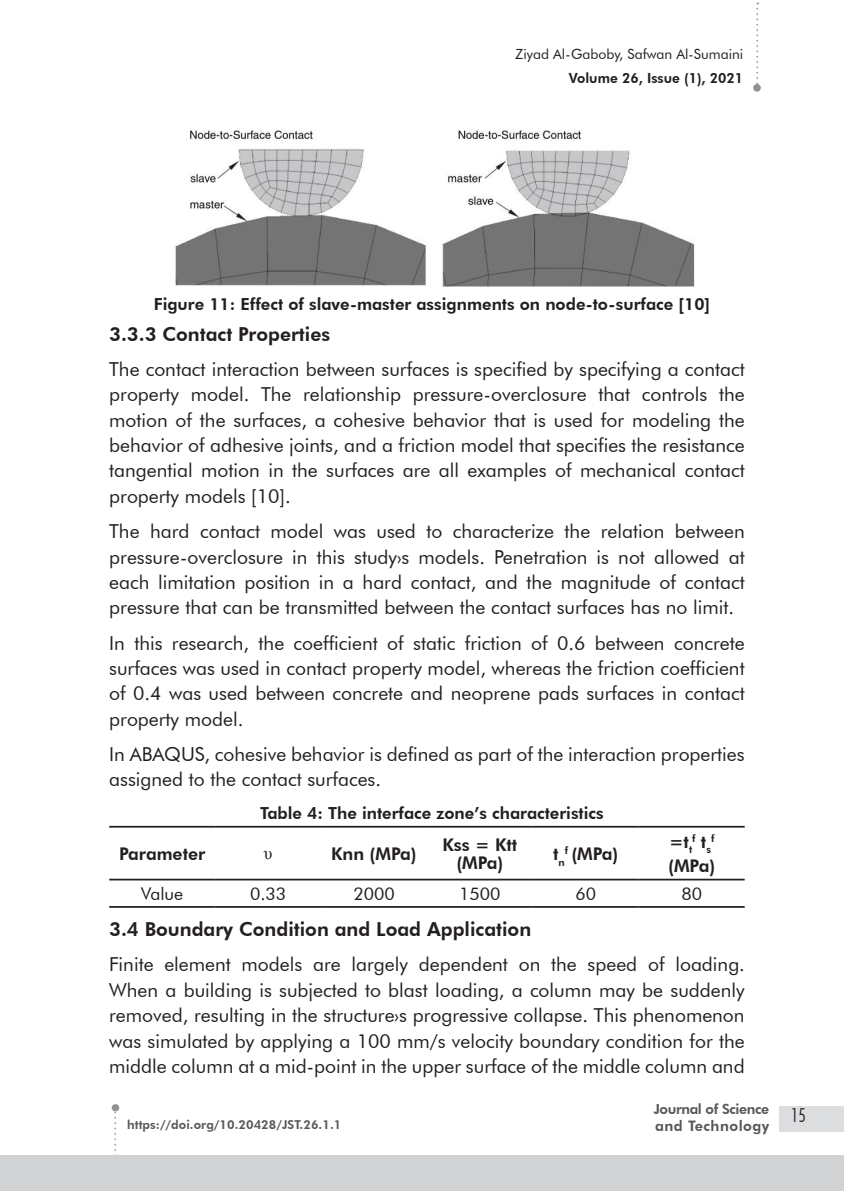
<style>
.page{position:relative;width:844px;height:1191px;background:#fff}
.page>*{position:absolute;margin:0;border:0;box-sizing:border-box;transform-origin:0 0}
.t1{font:19.25px/25.4px "Futura BT";color:#231f20;text-align:justify}
.t2{font:800 19.25px "Futura BT";color:#231f20}
.t3{font:300 condensed 19.25px "Futura BT";color:#231f20}
.t4{font:800 17.5px/17.5px "Futura BT";color:#231f20;text-align:center}
.t5{font:17.5px "Futura BT";color:#231f20}
.t6{font:17.5px "Times New Roman";color:#231f20}
.t7{font:800 16.62px "Futura BT";color:#231f20}
.t8{font:800 14.53px "Futura BT";letter-spacing:.03em;color:#57585a}
.t9{font:14px "Futura BT";color:#231f20}
.t10{font:800 14px "Futura BT";color:#231f20}
.t11{font:800 14px "Futura BT";letter-spacing:-.025em;color:#57585a}
.t12{font:800 12.25px "Futura BT";letter-spacing:.005em;color:#57585a}
.t13{font:800 10.15px "Futura BT";color:#231f20}
.s1{font-size:17.5px}
</style>
<div class="page">
<svg style="left:756px;top:3px;width:2px;height:81px"></svg>
<div style="left:753px;top:84px;width:7px;height:8px;background:#8f9194;border-radius:50%"></div>
<div style="left:779px;top:1105px;width:64px;height:26px;background:#dcdddf"></div>
<svg style="left:114px;top:1111px;width:2px;height:44px"></svg>
<div style="left:112px;top:1104px;width:7px;height:7px;background:#8f9194;border-radius:50%"></div>
<div style="left:0;top:1155px;width:843px;height:36px;background:#d1d2d4"></div>
<hr style="left:109px;top:826px;width:106px;height:1px;background:#231f20">
<hr style="left:215px;top:826px;width:106px;height:1px;background:#231f20">
<hr style="left:321px;top:826px;width:106px;height:1px;background:#231f20">
<hr style="left:427px;top:826px;width:105px;height:1px;background:#231f20">
<hr style="left:532px;top:826px;width:106px;height:1px;background:#231f20">
<hr style="left:638px;top:826px;width:106px;height:1px;background:#231f20">
<hr style="left:109px;top:878px;width:106px;height:2px;background:#231f20">
<hr style="left:215px;top:878px;width:106px;height:2px;background:#231f20">
<hr style="left:321px;top:878px;width:106px;height:2px;background:#231f20">
<hr style="left:427px;top:878px;width:105px;height:2px;background:#231f20">
<hr style="left:532px;top:878px;width:106px;height:2px;background:#231f20">
<hr style="left:638px;top:878px;width:106px;height:2px;background:#231f20">
<hr style="left:109px;top:906px;width:106px;height:1px;background:#231f20">
<hr style="left:215px;top:906px;width:106px;height:1px;background:#231f20">
<hr style="left:321px;top:906px;width:106px;height:1px;background:#231f20">
<hr style="left:427px;top:906px;width:105px;height:1px;background:#231f20">
<hr style="left:532px;top:906px;width:106px;height:1px;background:#231f20">
<hr style="left:638px;top:906px;width:106px;height:1px;background:#231f20">
<img style="left:175px;top:130px;width:520px;height:156px">
<p class="t9" style="left:515px;top:46px;width:229px">Ziyad Al-Gaboby, Safwan Al-Sumaini</p>
<p class="t10" style="left:568px;top:70px;width:176px">Volume 26, Issue (1), 2021</p>
<p class="t7" style="left:154px;top:294px;width:557px">Figure 11: Effect of slave-master assignments on node-to-surface [10]</p>
<p class="t2" style="left:109px;top:322px;width:222px">3.3.3 Contact Properties</p>
<p class="t1" style="left:109px;top:356px;width:636px">The contact interaction between surfaces is specified by specifying a contact property model. The relationship pressure-overclosure that controls the motion of the surfaces, a cohesive behavior that is used for modeling the behavior of adhesive joints, and a friction model that specifies the resistance tangential motion in the surfaces are all examples of mechanical contact property models [10].</p>
<p class="t1" style="left:109px;top:518px;width:636px">The hard contact model was used to characterize the relation between pressure-overclosure in this study›s models. Penetration is not allowed at each limitation position in a hard contact, and the magnitude of contact pressure that can be transmitted between the contact surfaces has no limit.</p>
<p class="t1" style="left:109px;top:630px;width:636px">In this research, the coefficient of static friction of 0.6 between concrete surfaces was used in contact property model, whereas the friction coefficient of 0.4 was used between concrete and neoprene pads surfaces in contact property model.</p>
<p class="t1" style="left:109px;top:741px;width:636px">In ABAQUS, cohesive behavior is defined as part of the interaction properties assigned to the contact surfaces.</p>
<p class="t7" style="left:260px;top:803px;width:345px">Table 4: The interface zone’s characteristics</p>
<p class="t4" style="left:119px;top:844px;width:88px">Parameter</p>
<p class="t6" style="left:264px;top:841px;width:10px">υ</p>
<p class="t4" style="left:331px;top:844px;width:87px">Knn (MPa)</p>
<p class="t4" style="left:442px;top:836px;width:76px">Kss = Ktt (MPa)</p>
<p class="t4" style="left:553px;top:844px;width:67px">t<sub>n</sub><sup>f</sup> (MPa)</p>
<p class="t4" style="left:669px;top:832px;width:25px">=t<sub>t</sub></p>
<p class="t13" style="left:692px;top:837px;width:20px">f <span class="s1">t</span>s</p>
<p class="t13" style="left:710px;top:832px;width:5px">f</p>
<p class="t4" style="left:668px;top:857px;width:49px">(MPa)</p>
<p class="t5" style="left:141px;top:883px;width:43px">Value</p>
<p class="t5" style="left:250px;top:883px;width:38px">0.33</p>
<p class="t5" style="left:353px;top:883px;width:43px">2000</p>
<p class="t5" style="left:459px;top:883px;width:43px">1500</p>
<p class="t5" style="left:575px;top:883px;width:22px">60</p>
<p class="t5" style="left:681px;top:883px;width:22px">80</p>
<p class="t2" style="left:109px;top:917px;width:423px">3.4 Boundary Condition and Load Application</p>
<p class="t1" style="left:109px;top:951px;width:636px">Finite element models are largely dependent on the speed of loading.<br>When a building is subjected to blast loading, a column may be suddenly removed, resulting in the structure›s progressive collapse. This phenomenon was simulated by applying a 100 mm/s velocity boundary condition for the middle column at a mid-point in the upper surface of the middle column and</p>
<p class="t12" style="left:127px;top:1117px;width:215px">https://doi.org/10.20428/JST.26.1.1</p>
<p class="t11" style="left:653px;top:1100px;width:117px">Journal of Science</p>
<p class="t8" style="left:655px;top:1117px;width:116px">and Technology</p>
<p class="t3" style="left:791px;top:1103px;width:16px">15</p>
</div>
